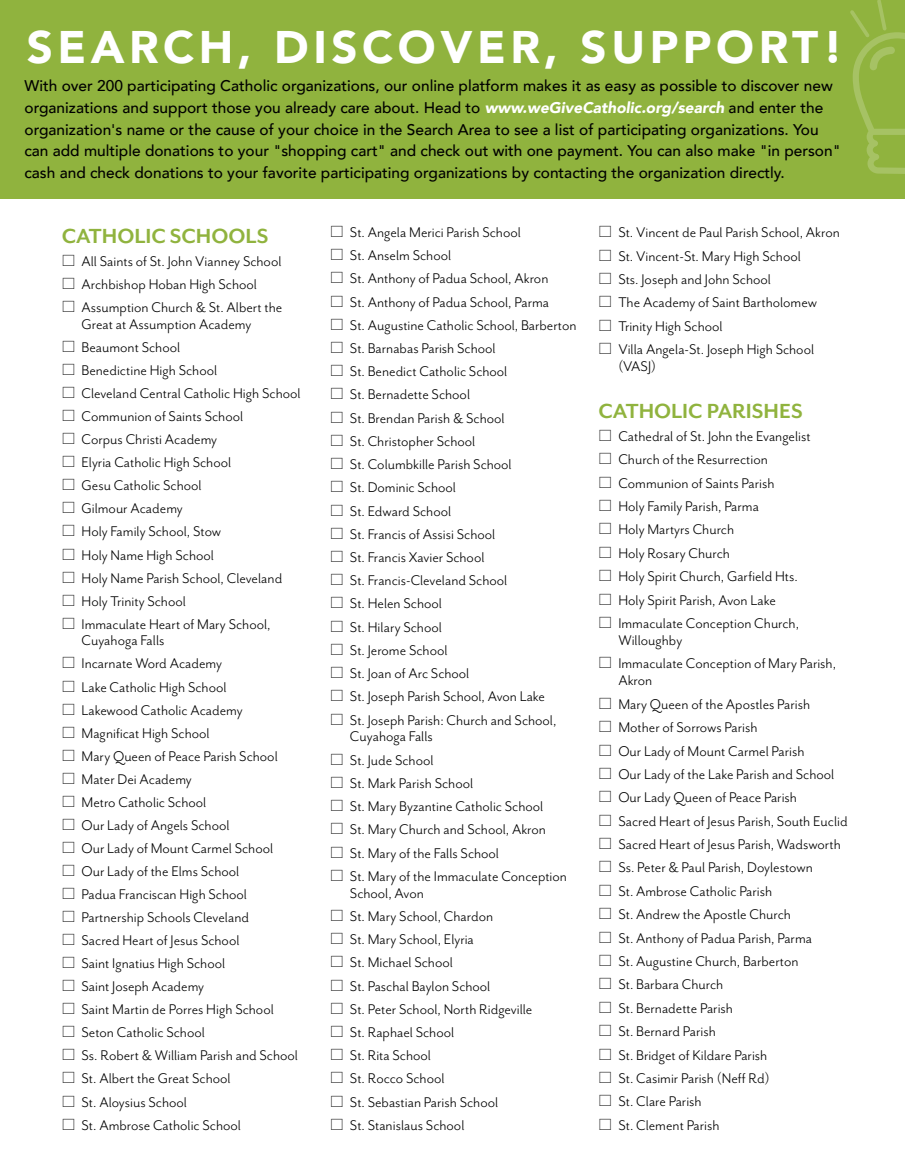
<style>
.page{position:relative;width:905px;height:1161px;background:#fff}
.page>*{position:absolute;margin:0;border:0;box-sizing:border-box;transform-origin:0 0}
.t1{font:900 45.6px "Avenir";letter-spacing:.1em;color:#fff}
.t2{font:700 23.55px "Mr Eaves San OT";color:#90b33e}
.t3{font:16.2px/23.2px "Mr Eaves San OT";color:#000}
.t4{font:500 15.45px/21.6px "Avenir";color:#000}
.s1{font-weight:900;font-style:italic;color:#fff}
</style>
<div class="page">
<div style="left:0;top:0;width:904px;height:198px;background:#90b33e"></div>
<svg style="left:850px;top:0;width:54px;height:174px"></svg>
<h1 class="t1" style="left:27px;top:8px;width:817px">SEARCH, DISCOVER, SUPPORT!</h1>
<p class="t4" style="left:24px;top:74px;width:817px">With over 200 participating Catholic organizations, our online platform makes it as easy as possible to discover new organizations and support those you already care about. Head to <span class="s1">www.weGiveCatholic.org/search</span> and enter the organization's name or the cause of your choice in the Search Area to see a list of participating organizations. You can add multiple donations to your "shopping cart" and check out with one payment. You can also make "in person" cash and check donations to your favorite participating organizations by contacting the organization directly.</p>
<h2 class="t2" style="left:62px;top:223px;width:208px">CATHOLIC SCHOOLS</h2>
<p class="t3" style="left:81px;top:250px;width:202px">All Saints of St. John Vianney School<br>Archbishop Hoban High School<br>Assumption Church &amp; St. Albert the</p>
<p class="t3" style="left:81px;top:313px;width:220px">Great at Assumption Academy<br>Beaumont School<br>Benedictine High School<br>Cleveland Central Catholic High School<br>Communion of Saints School<br>Corpus Christi Academy<br>Elyria Catholic High School<br>Gesu Catholic School<br>Gilmour Academy<br>Holy Family School, Stow<br>Holy Name High School<br>Holy Name Parish School, Cleveland<br>Holy Trinity School<br>Immaculate Heart of Mary School,</p>
<p class="t3" style="left:81px;top:629px;width:218px">Cuyahoga Falls<br>Incarnate Word Academy<br>Lake Catholic High School<br>Lakewood Catholic Academy<br>Magnificat High School<br>Mary Queen of Peace Parish School<br>Mater Dei Academy<br>Metro Catholic School<br>Our Lady of Angels School<br>Our Lady of Mount Carmel School<br>Our Lady of the Elms School<br>Padua Franciscan High School<br>Partnership Schools Cleveland<br>Sacred Heart of Jesus School<br>Saint Ignatius High School<br>Saint Joseph Academy<br>Saint Martin de Porres High School<br>Seton Catholic School<br>Ss. Robert &amp; William Parish and School<br>St. Albert the Great School<br>St. Aloysius School<br>St. Ambrose Catholic School</p>
<p class="t3" style="left:350px;top:221px;width:228px">St. Angela Merici Parish School<br>St. Anselm School<br>St. Anthony of Padua School, Akron<br>St. Anthony of Padua School, Parma<br>St. Augustine Catholic School, Barberton<br>St. Barnabas Parish School<br>St. Benedict Catholic School<br>St. Bernadette School<br>St. Brendan Parish &amp; School<br>St. Christopher School<br>St. Columbkille Parish School<br>St. Dominic School<br>St. Edward School<br>St. Francis of Assisi School<br>St. Francis Xavier School<br>St. Francis-Cleveland School<br>St. Helen School<br>St. Hilary School<br>St. Jerome School<br>St. Joan of Arc School<br>St. Joseph Parish School, Avon Lake<br>St. Joseph Parish: Church and School,</p>
<p class="t3" style="left:350px;top:725px;width:218px">Cuyahoga Falls<br>St. Jude School<br>St. Mark Parish School<br>St. Mary Byzantine Catholic School<br>St. Mary Church and School, Akron<br>St. Mary of the Falls School<br>St. Mary of the Immaculate Conception</p>
<p class="t3" style="left:350px;top:881px;width:184px">School, Avon<br>St. Mary School, Chardon<br>St. Mary School, Elyria<br>St. Michael School<br>St. Paschal Baylon School<br>St. Peter School, North Ridgeville<br>St. Raphael School<br>St. Rita School<br>St. Rocco School<br>St. Sebastian Parish School<br>St. Stanislaus School</p>
<p class="t3" style="left:618px;top:221px;width:223px">St. Vincent de Paul Parish School, Akron<br>St. Vincent-St. Mary High School<br>Sts. Joseph and John School<br>The Academy of Saint Bartholomew<br>Trinity High School<br>Villa Angela-St. Joseph High School</p>
<p class="t3" style="left:618px;top:355px;width:39px">(VASJ)</p>
<h2 class="t2" style="left:598px;top:398px;width:206px">CATHOLIC PARISHES</h2>
<p class="t3" style="left:618px;top:425px;width:194px">Cathedral of St. John the Evangelist<br>Church of the Resurrection<br>Communion of Saints Parish<br>Holy Family Parish, Parma<br>Holy Martyrs Church<br>Holy Rosary Church<br>Holy Spirit Church, Garfield Hts.<br>Holy Spirit Parish, Avon Lake<br>Immaculate Conception Church,</p>
<p class="t3" style="left:618px;top:629px;width:219px">Willoughby<br>Immaculate Conception of Mary Parish,</p>
<p class="t3" style="left:618px;top:669px;width:231px">Akron<br>Mary Queen of the Apostles Parish<br>Mother of Sorrows Parish<br>Our Lady of Mount Carmel Parish<br>Our Lady of the Lake Parish and School<br>Our Lady Queen of Peace Parish<br>Sacred Heart of Jesus Parish, South Euclid<br>Sacred Heart of Jesus Parish, Wadsworth<br>Ss. Peter &amp; Paul Parish, Doylestown<br>St. Ambrose Catholic Parish<br>St. Andrew the Apostle Church<br>St. Anthony of Padua Parish, Parma<br>St. Augustine Church, Barberton<br>St. Barbara Church<br>St. Bernadette Parish<br>St. Bernard Parish<br>St. Bridget of Kildare Parish<br>St. Casimir Parish (Neff Rd)<br>St. Clare Parish<br>St. Clement Parish</p>
</div>
